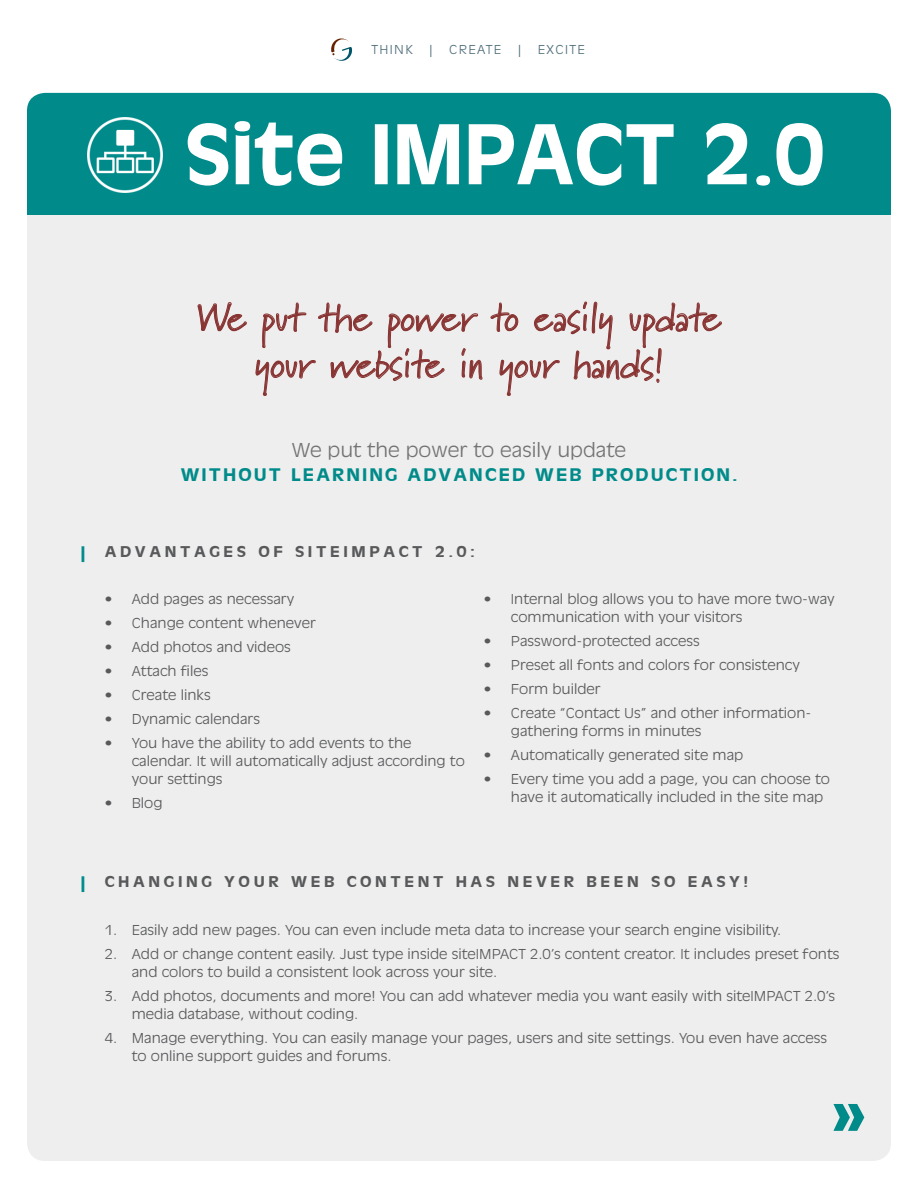
<style>
.page{position:relative;width:918px;height:1188px;background:#fff}
.page>*{position:absolute;margin:0;border:0;box-sizing:border-box;transform-origin:0 0}
.t1{font:90px "Antique Olive";color:#fff}
.t2{font:81px "Antique Olive";color:#008b8a;scale:1.11 1}
.t3{font:39px "Marydale";color:#883433}
.t4{font:18.9px/24px "Antique Olive";letter-spacing:.1em;color:#008b8a;text-align:center;scale:1.11 1}
.t5{font:16.2px "Antique Olive";letter-spacing:.2em;color:#58595b;scale:1.11 1}
.t6{font:300 13.5px/18px "Antique Olive Std";color:#58595b;scale:1.11 1}
.t7{font:300 12.15px "Antique Olive Std";letter-spacing:.1em;color:#4c6c78;scale:1.11 1}
.s1{font-family:"Antique Olive Std";font-weight:300;color:#737373}
</style>
<div class="page">
<div style="left:27px;top:117px;width:864px;height:1044px;background:#eee;border-radius:18px"></div>
<svg style="left:197px;top:302px;width:50px;height:30px"></svg>
<svg style="left:255px;top:302px;width:228px;height:94px"></svg>
<svg style="left:490px;top:301px;width:232px;height:95px"></svg>
<div style="left:27px;top:93px;width:864px;height:114px;background:#008b8a;border-radius:18px"></div>
<div style="left:27px;top:128px;width:864px;height:86px;background:#008b8a"></div>
<svg style="left:331px;top:38px;width:21px;height:23px"></svg>
<img style="left:87px;top:117px;width:76px;height:76px">
<p class="t7" style="left:371px;top:43px;width:39px">THINK</p>
<p class="t7" style="left:430px;top:43px;width:4px">|</p>
<p class="t7" style="left:449px;top:43px;width:49px">CREATE</p>
<p class="t7" style="left:518px;top:43px;width:4px">|</p>
<p class="t7" style="left:538px;top:43px;width:44px">EXCITE</p>
<p class="t1" style="left:185px;top:103px;width:642px">Site IMPACT 2.0</p>
<p class="t3" style="left:197px;top:294px;width:526px">We put the power to easily update</p>
<p class="t3" style="left:254px;top:341px;width:411px">your website in your hands!</p>
<p class="t4" style="left:181px;top:438px;width:503px"><span class="s1">We put the power to easily update<br></span>WITHOUT LEARNING ADVANCED WEB PRODUCTION.</p>
<p class="t4" style="left:78px;top:541px;width:11px">|</p>
<p class="t5" style="left:105px;top:542px;width:335px">ADVANTAGES OF SITEIMPACT 2.0:</p>
<p class="t6" style="left:105px;top:590px;width:172px">• Add pages as necessary</p>
<p class="t6" style="left:105px;top:614px;width:192px">• Change content whenever</p>
<p class="t6" style="left:105px;top:638px;width:169px">• Add photos and videos</p>
<p class="t6" style="left:105px;top:662px;width:95px">• Attach files</p>
<p class="t6" style="left:105px;top:686px;width:97px">• Create links</p>
<p class="t6" style="left:105px;top:710px;width:141px">• Dynamic calendars</p>
<p class="t6" style="left:132px;top:734px;width:302px;text-indent:-27px">• You have the ability to add events to the calendar. It will automatically adjust according to your settings</p>
<p class="t6" style="left:105px;top:794px;width:54px">• Blog</p>
<p class="t6" style="left:511px;top:590px;width:293px;text-indent:-27px">• Internal blog allows you to have more two-way communication with your visitors</p>
<p class="t6" style="left:484px;top:632px;width:196px">• Password-protected access</p>
<p class="t6" style="left:484px;top:656px;width:286px">• Preset all fonts and colors for consistency</p>
<p class="t6" style="left:484px;top:680px;width:107px">• Form builder</p>
<p class="t6" style="left:511px;top:704px;width:272px;text-indent:-27px">• Create “Contact Us” and other information&shy;gathering forms in minutes</p>
<p class="t6" style="left:484px;top:746px;width:235px">• Automatically generated site map</p>
<p class="t6" style="left:511px;top:770px;width:289px;text-indent:-27px">• Every time you add a page, you can choose to have it automatically included in the site map</p>
<p class="t4" style="left:78px;top:871px;width:11px">|</p>
<p class="t5" style="left:105px;top:873px;width:581px">CHANGING YOUR WEB CONTENT HAS NEVER BEEN SO EASY!</p>
<p class="t6" style="left:105px;top:921px;width:611px">1. Easily add new pages. You can even include meta data to increase your search engine visibility.</p>
<p class="t6" style="left:132px;top:945px;width:639px;text-indent:-27px">2. Add or change content easily. Just type inside siteIMPACT 2.0’s content creator. It includes preset fonts and colors to build a consistent look across your site.</p>
<p class="t6" style="left:132px;top:987px;width:635px;text-indent:-27px">3. Add photos, documents and more! You can add whatever media you want easily with siteIMPACT 2.0’s media database, without coding.</p>
<p class="t6" style="left:132px;top:1029px;width:628px;text-indent:-27px">4. Manage everything. You can easily manage your pages, users and site settings. You even have access to online support guides and forums.</p>
<p class="t2" style="left:830px;top:1067px;width:36px">»</p>
</div>
